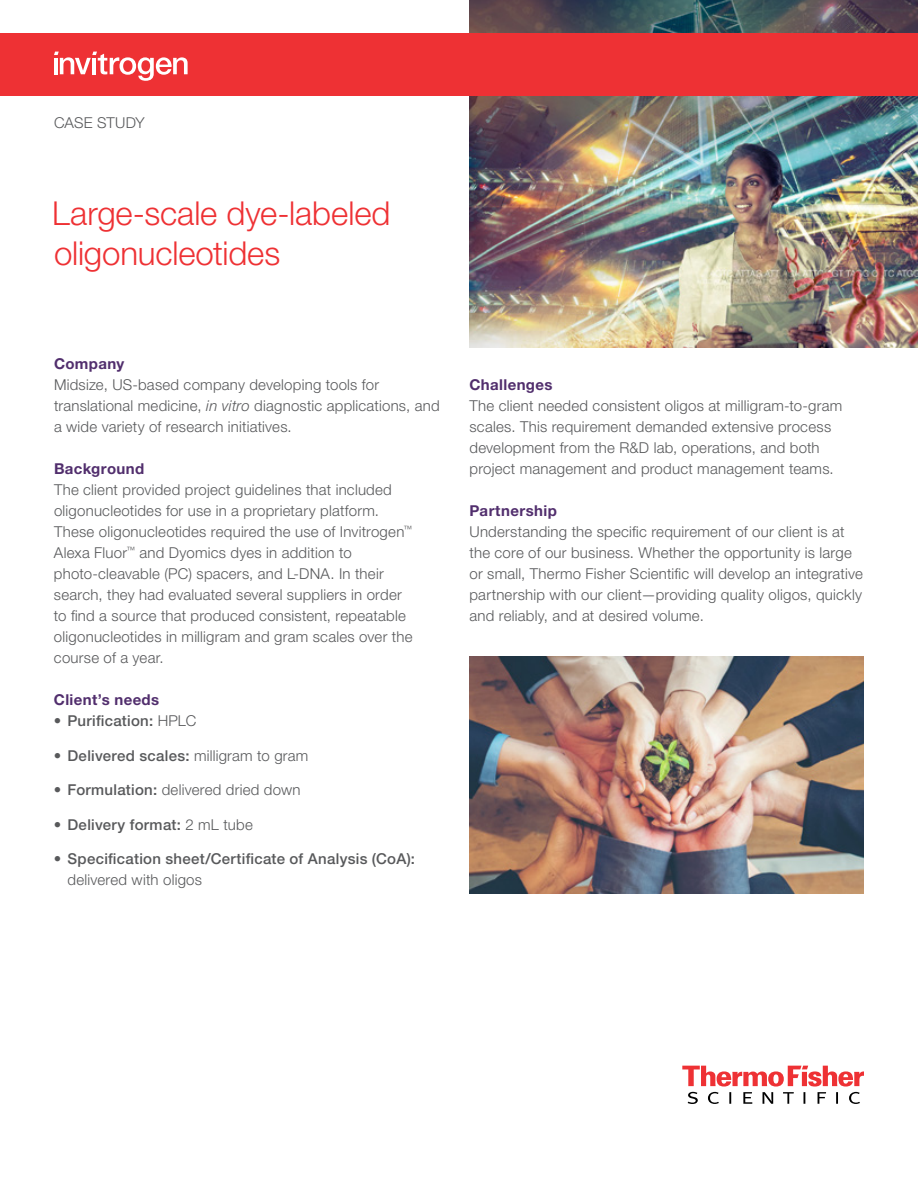
<style>
.page{position:relative;width:918px;height:1188px;background:#fff}
.page>*{position:absolute;margin:0;border:0;box-sizing:border-box;transform-origin:0 0}
.t1{font:300 33px/40.5px "Helvetica Neue LTW1 G";letter-spacing:-.005em;color:#ee3134}
.t2{font:300 15px/21px "Helvetica Neue LTW1 G";letter-spacing:.015em;color:#58595b}
.t3{font:500 15px/21px "Helvetica Neue LTW1 G";letter-spacing:.02em;color:#58595b}
.t4{font:700 15px "Helvetica Neue LTW1 G";letter-spacing:.025em;color:#512e6d}
.s1{font-style:italic}
.s2{font-weight:300}
.s3{font-weight:500}
</style>
<div class="page">
<img style="left:470px;top:0;width:448px;height:348px">
<svg style="left:682px;top:1066px;width:182px;height:38px"></svg>
<img style="left:470px;top:657px;width:394px;height:237px">
<div style="left:0;top:33px;width:918px;height:63px;background:#ee3134"></div>
<svg style="left:54px;top:52px;width:134px;height:29px"></svg>
<p class="t2" style="left:54px;top:112px;width:92px">CASE STUDY</p>
<h1 class="t1" style="left:52px;top:192px;width:340px">Large-scale dye-labeled oligonucleotides</h1>
<p class="t4" style="left:54px;top:354px;width:72px">Company</p>
<p class="t2" style="left:54px;top:374px;width:387px">Midsize, US-based company developing tools for translational medicine, <span class="s1">in vitro</span> diagnostic applications, and a wide variety of research initiatives.</p>
<p class="t4" style="left:54px;top:459px;width:92px">Background</p>
<p class="t2" style="left:54px;top:479px;width:360px">The client provided project guidelines that included oligonucleotides for use in a proprietary platform.<br>These oligonucleotides required the use of Invitrogen<sup>™ </sup>Alexa Fluor<sup>™</sup> and Dyomics dyes in addition to photo-cleavable (PC) spacers, and L-DNA. In their search, they had evaluated several suppliers in order to find a source that produced consistent, repeatable oligonucleotides in milligram and gram scales over the course of a year.</p>
<p class="t4" style="left:54px;top:690px;width:107px">Client’s needs</p>
<p class="t3" style="left:54px;top:710px;width:144px"><span class="s2">•</span> Purification: <span class="s2">HPLC</span></p>
<p class="t2" style="left:54px;top:745px;width:256px">• <span class="s3">Delivered scales:</span> milligram to gram</p>
<p class="t2" style="left:54px;top:779px;width:248px">• <span class="s3">Formulation:</span> delivered dried down</p>
<p class="t3" style="left:54px;top:814px;width:200px"><span class="s2">•</span> Delivery format: <span class="s2">2 mL tube</span></p>
<p class="t3" style="left:67px;top:848px;width:349px;text-indent:-14px"><span class="s2">•</span> Specification sheet/Certificate of Analysis (CoA): <span class="s2">delivered with oligos</span></p>
<p class="t4" style="left:470px;top:375px;width:84px">Challenges</p>
<p class="t2" style="left:470px;top:395px;width:374px">The client needed consistent oligos at milligram-to-gram scales. This requirement demanded extensive process development from the R&amp;D lab, operations, and both project management and product management teams.</p>
<p class="t4" style="left:470px;top:501px;width:89px">Partnership</p>
<p class="t2" style="left:470px;top:521px;width:395px">Understanding the specific requirement of our client is at the core of our business. Whether the opportunity is large or small, Thermo Fisher Scientific will develop an integrative partnership with our client—providing quality oligos, quickly and reliably, and at desired volume.</p>
</div>
